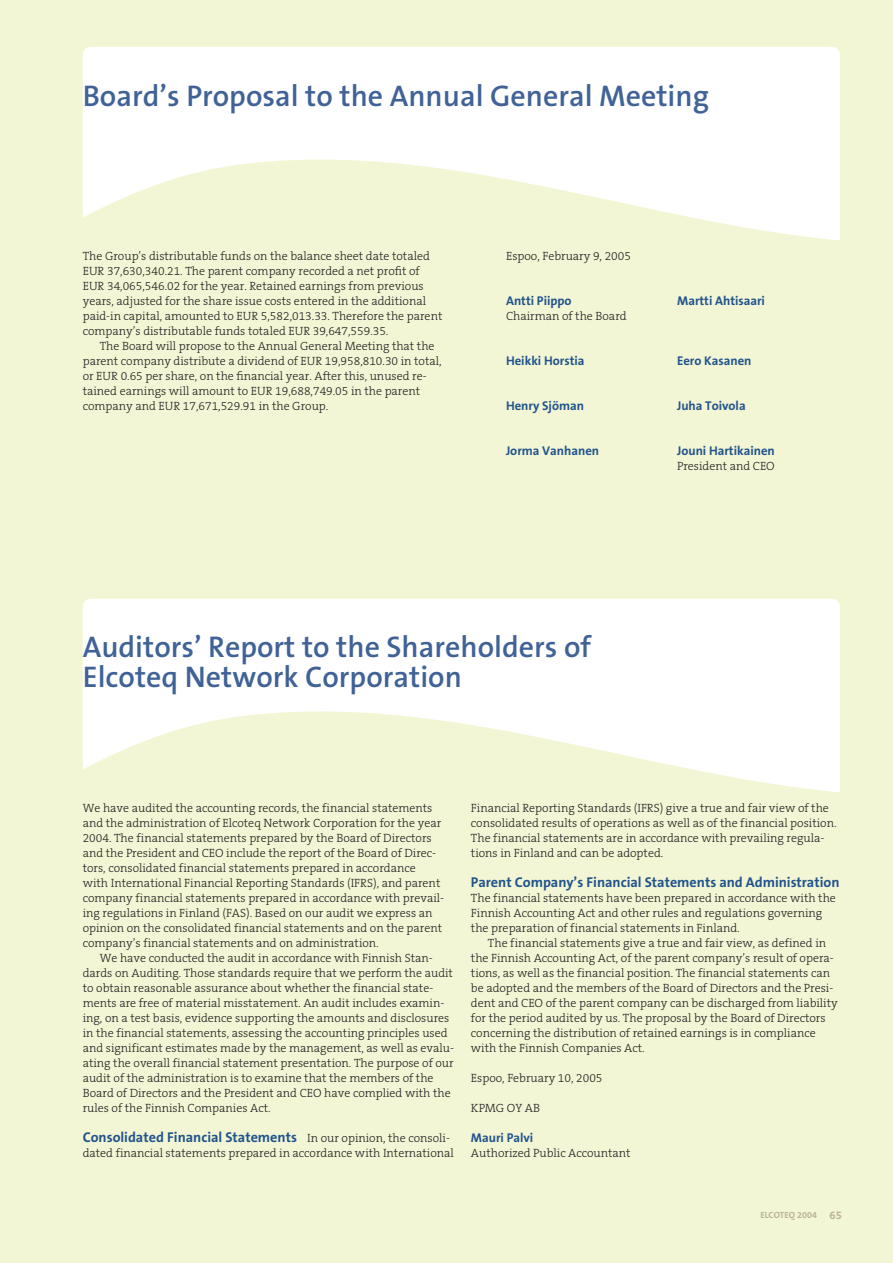
<style>
.page{position:relative;width:893px;height:1263px;background:#fff}
.page>*{position:absolute;margin:0;border:0;box-sizing:border-box;transform-origin:0 0}
.t1{font:600 30px/30px "The Sans B6";color:#406297}
.t2{font:700 14.25px "The Sans B7";color:#21548d}
.t3{font:700 12.75px "The Sans B7";color:#21548d}
.t4{font:300 12px/15px "The Serif B3";color:#231f20}
.t5{font:700 9px "The Sans B7";color:#b9b298}
.s1{font-family:"The Serif B3";font-weight:300;font-size:12px;color:#231f20}
.s2{font-size:11.25px}
</style>
<div class="page">
<div style="left:0;top:0;width:892px;height:1263px;background:#f3f6d4"></div>
<div style="left:83px;top:47px;width:757px;height:201px;background:#fff;border-radius:9px"></div>
<svg style="left:83px;top:159px;width:757px;height:89px;fill:#f3f6d4"></svg>
<div style="left:83px;top:599px;width:757px;height:201px;background:#fff;border-radius:9px"></div>
<svg style="left:83px;top:711px;width:757px;height:89px;fill:#f3f6d4"></svg>
<h1 class="t1" style="left:83px;top:84px;width:627px">Board’s Proposal to the Annual General Meeting</h1>
<p class="t4" style="left:83px;top:249px;width:361px">The Group’s distributable funds on the balance sheet date totaled EUR 37,630,340.21. The parent company recorded a net profit of EUR 34,065,546.02 for the year. Retained earnings from previous years, adjusted for the share issue costs entered in the additional paid-in capital, amounted to EUR 5,582,013.33. Therefore the parent com pany’s distributable funds totaled EUR 39,647,559.35.</p>
<p class="t4" style="left:83px;top:339px;width:360px;text-indent:17px">The Board will propose to the Annual General Meeting that the parent company distribute a dividend of EUR 19,958,810.30 in total, or EUR 0.65 per share, on the financial year. After this, unused re&shy;tained earnings will amount to EUR 19,688,749.05 in the parent company and EUR 17,671,529.91 in the Group.</p>
<p class="t4" style="left:506px;top:249px;width:126px">Espoo, February 9, 2005</p>
<p class="t3" style="left:506px;top:296px;width:67px">Antti Piippo</p>
<p class="t3" style="left:677px;top:296px;width:89px">Martti Ahtisaari</p>
<p class="t4" style="left:506px;top:309px;width:122px">Chairman of the Board</p>
<p class="t3" style="left:506px;top:356px;width:80px">Heikki Horstia</p>
<p class="t3" style="left:677px;top:356px;width:76px">Eero Kasanen</p>
<p class="t3" style="left:506px;top:401px;width:79px">Henry Sjöman</p>
<p class="t3" style="left:677px;top:401px;width:70px">Juha Toivola</p>
<p class="t3" style="left:506px;top:446px;width:95px">Jorma Vanhanen</p>
<p class="t3" style="left:677px;top:446px;width:99px">Jouni Hartikainen</p>
<p class="t4" style="left:677px;top:459px;width:99px">President and CEO</p>
<h1 class="t1" style="left:83px;top:635px;width:510px">Auditors’ Report to the Shareholders of<br>Elcoteq Network Corporation</h1>
<p class="t4" style="left:83px;top:802px;width:363px">We have audited the accounting records, the f inancial statements and the administration of Elcoteq Network Corporation for the year 2004. The f inancial statements prepared by the Board of Directors and the President and CEO include the report of the Board of Direc&shy;tors, consolidated f inancial statements prepared in accordance with International Financial Reporting Standards (IFRS), and parent company f inancial statements prepared in accordance with prevail&shy;ing regulations in Finland (FAS). Based on our audit we express an opinion on the consolidated f inancial statements and on the parent company’s f inancial statements and on administration.</p>
<p class="t4" style="left:83px;top:952px;width:372px;text-indent:17px">We have conducted the audit in accordance with Finnish Stan&shy;dards on Auditing. Those standards require that we perform the audit to obtain reasonable assurance about whether the f inancial state&shy;ments are free of material misstatement. An audit includes examin&shy;ing, on a test basis, evidence supporting the amounts and disclosures in the f inancial statements, assessing the accounting principles used and signif icant estimates made by the management, as well as evalu&shy;ating the overall f inancial statement presentation. The purpose of our audit of the administration is to examine that the members of the Board of Directors and the President and CEO have complied with the rules of the Finnish Companies Act.</p>
<p class="t2" style="left:83px;top:1132px;width:368px">Consolidated F inancial Statements <span class="s1">In our opinion, the consoli-</span></p>
<p class="t4" style="left:83px;top:1147px;width:372px">dated f inancial statements prepared in accordance with International</p>
<p class="t4" style="left:471px;top:802px;width:367px">Financial Reporting Standards (IFRS) give a true and fair view of the consolidated results of operations as well as of the f inancial position.<br>The f inancial statements are in accordance with prevailing regula&shy;tions in Finland and can be adopted.</p>
<p class="t2" style="left:471px;top:877px;width:370px">Parent Company’s F inancial Statements and Administration</p>
<p class="t4" style="left:471px;top:892px;width:366px">The f inancial statements have been prepared in accordance with the<br>Finnish Accounting Act and other rules and regulations governing the preparation of f inancial statements in Finland.</p>
<p class="t4" style="left:471px;top:937px;width:368px;text-indent:17px">The f inancial statements give a true and fair view, as def ined in the Finnish Accounting Act, of the parent company’s result of opera&shy;tions, as well as the f inancial position. The f inancial statements can be adopted and the members of the Board of Directors and the Presi&shy;dent and CEO of the parent company can be discharged from liability for the period audited by us. The proposal by the Board of Directors concerning the distribution of retained earnings is in compliance with the Finnish Companies Act.</p>
<p class="t4" style="left:471px;top:1072px;width:133px">Espoo, February 10, 2005</p>
<p class="t4" style="left:471px;top:1102px;width:71px">KPMG OY AB</p>
<p class="t3" style="left:471px;top:1133px;width:64px">Mauri Palvi</p>
<p class="t4" style="left:471px;top:1147px;width:161px">Authorized Public Accountant</p>
<p class="t5" style="left:760px;top:1212px;width:83px">ELCOTEQ 2004 <span class="s2">65</span></p>
</div>
